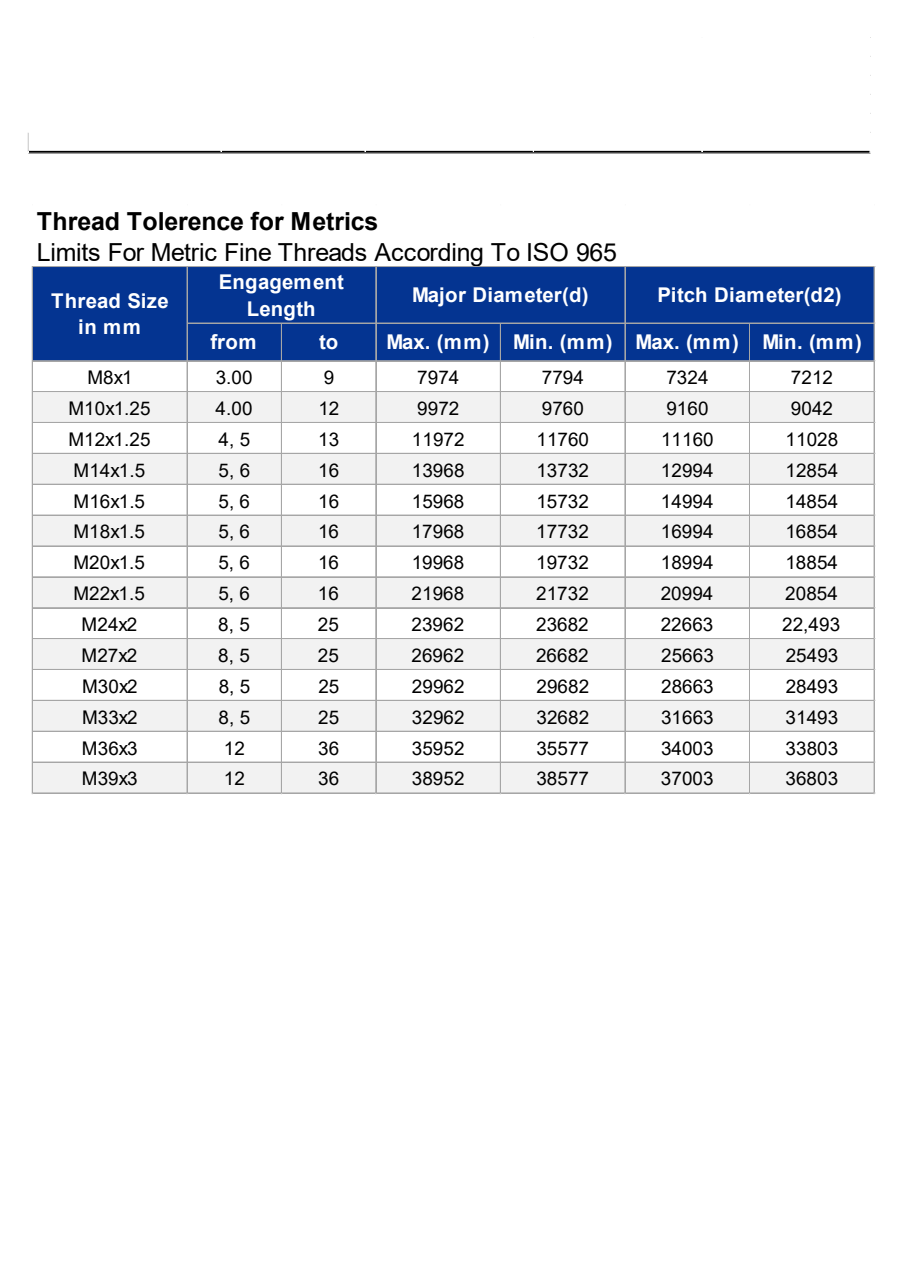
<style>
.page{position:relative;width:899px;height:1269px;background:#fff}
.page>*{position:absolute;margin:0;border:0;box-sizing:border-box;transform-origin:0 0}
.t1{font:24.85px "Arial";letter-spacing:-.01em;color:#000}
.t2{font:700 24.85px "Arial";letter-spacing:-.005em;color:#000}
.t3{font:700 20.35px/26.4px "Arial";letter-spacing:.02em;color:#fff;text-align:center}
.t4{font:700 20.35px "Arial";color:#fff}
.t5{font:18.8px "Arial";letter-spacing:.005em;color:#000}
</style>
<div class="page">
<hr style="left:29px;top:151px;width:841px;height:1px;background:#000">
<hr style="left:29px;top:153px;width:841px;height:1px;background:#000">
<svg style="left:28px;top:133px;width:1px;height:18px"></svg>
<div style="left:33px;top:267px;width:842px;height:94px;background:#043491"></div>
<div style="left:33px;top:392px;width:842px;height:31px;background:#f2f2f2"></div>
<div style="left:33px;top:453px;width:842px;height:32px;background:#f2f2f2"></div>
<div style="left:33px;top:515px;width:842px;height:32px;background:#f2f2f2"></div>
<div style="left:33px;top:577px;width:842px;height:31px;background:#f2f2f2"></div>
<div style="left:33px;top:638px;width:842px;height:32px;background:#f2f2f2"></div>
<div style="left:33px;top:700px;width:842px;height:32px;background:#f2f2f2"></div>
<div style="left:33px;top:762px;width:842px;height:32px;background:#f2f2f2"></div>
<hr style="left:33px;top:266px;width:842px;height:1px;background:#a6a6a6">
<hr style="left:33px;top:267px;width:842px;height:1px;background:#a6a6a6">
<hr style="left:188px;top:323px;width:687px;height:1px;background:#a6a6a6">
<hr style="left:33px;top:361px;width:842px;height:1px;background:#a6a6a6">
<hr style="left:33px;top:391px;width:842px;height:1px;background:#a6a6a6">
<hr style="left:33px;top:392px;width:842px;height:1px;background:#a6a6a6">
<hr style="left:33px;top:422px;width:842px;height:1px;background:#a6a6a6">
<hr style="left:33px;top:453px;width:842px;height:1px;background:#a6a6a6">
<hr style="left:33px;top:484px;width:842px;height:1px;background:#a6a6a6">
<hr style="left:33px;top:515px;width:842px;height:1px;background:#a6a6a6">
<hr style="left:33px;top:546px;width:842px;height:1px;background:#a6a6a6">
<hr style="left:33px;top:577px;width:842px;height:1px;background:#a6a6a6">
<hr style="left:33px;top:608px;width:842px;height:1px;background:#a6a6a6">
<hr style="left:33px;top:638px;width:842px;height:1px;background:#a6a6a6">
<hr style="left:33px;top:669px;width:842px;height:1px;background:#a6a6a6">
<hr style="left:33px;top:700px;width:842px;height:1px;background:#a6a6a6">
<hr style="left:33px;top:731px;width:842px;height:1px;background:#a6a6a6">
<hr style="left:33px;top:762px;width:842px;height:1px;background:#a6a6a6">
<hr style="left:32px;top:267px;width:1px;height:527px;background:#a6a6a6">
<hr style="left:187px;top:267px;width:1px;height:527px;background:#a6a6a6">
<hr style="left:281px;top:324px;width:1px;height:470px;background:#a6a6a6">
<hr style="left:376px;top:267px;width:1px;height:527px;background:#a6a6a6">
<hr style="left:500px;top:324px;width:1px;height:470px;background:#a6a6a6">
<hr style="left:625px;top:267px;width:1px;height:527px;background:#a6a6a6">
<hr style="left:749px;top:324px;width:1px;height:470px;background:#a6a6a6">
<hr style="left:33px;top:793px;width:842px;height:1px;background:#a6a6a6">
<hr style="left:874px;top:267px;width:1px;height:527px;background:#a6a6a6">
<h1 class="t2" style="left:37px;top:204px;width:343px">Thread Tolerence for Metrics</h1>
<h1 class="t1" style="left:37px;top:235px;width:582px">Limits For Metric Fine Threads According To ISO 965</h1>
<p class="t3" style="left:51px;top:288px;width:119px">Thread Size in mm</p>
<p class="t3" style="left:219px;top:269px;width:127px">Engagement<br>Length</p>
<p class="t4" style="left:412px;top:280px;width:178px">Major Diameter(d)</p>
<p class="t4" style="left:657px;top:280px;width:186px">Pitch Diameter(d2)</p>
<p class="t3" style="left:210px;top:329px;width:48px">from</p>
<p class="t3" style="left:319px;top:329px;width:21px">to</p>
<p class="t3" style="left:386px;top:329px;width:477px">Max. (mm) Min. (mm) Max. (mm) Min. (mm)</p>
<p class="t5" style="left:87px;top:364px;width:47px">M8x1</p>
<p class="t5" style="left:216px;top:364px;width:38px">3.00</p>
<p class="t5" style="left:324px;top:364px;width:12px">9</p>
<p class="t5" style="left:417px;top:364px;width:44px">7974</p>
<p class="t5" style="left:542px;top:364px;width:44px">7794</p>
<p class="t5" style="left:666px;top:364px;width:44px">7324</p>
<p class="t5" style="left:791px;top:364px;width:44px">7212</p>
<p class="t5" style="left:68px;top:395px;width:84px">M10x1.25</p>
<p class="t5" style="left:216px;top:395px;width:38px">4.00</p>
<p class="t5" style="left:318px;top:395px;width:23px">12</p>
<p class="t5" style="left:417px;top:395px;width:44px">9972</p>
<p class="t5" style="left:542px;top:395px;width:44px">9760</p>
<p class="t5" style="left:666px;top:395px;width:44px">9160</p>
<p class="t5" style="left:791px;top:395px;width:44px">9042</p>
<p class="t5" style="left:68px;top:426px;width:84px">M12x1.25</p>
<p class="t5" style="left:219px;top:426px;width:33px">4, 5</p>
<p class="t5" style="left:318px;top:426px;width:23px">13</p>
<p class="t5" style="left:412px;top:426px;width:54px">11972</p>
<p class="t5" style="left:536px;top:426px;width:54px">11760</p>
<p class="t5" style="left:661px;top:426px;width:54px">11160</p>
<p class="t5" style="left:786px;top:426px;width:54px">11028</p>
<p class="t5" style="left:74px;top:457px;width:73px">M14x1.5</p>
<p class="t5" style="left:219px;top:457px;width:33px">5, 6</p>
<p class="t5" style="left:318px;top:457px;width:23px">16</p>
<p class="t5" style="left:412px;top:457px;width:54px">13968</p>
<p class="t5" style="left:536px;top:457px;width:54px">13732</p>
<p class="t5" style="left:661px;top:457px;width:54px">12994</p>
<p class="t5" style="left:785px;top:457px;width:54px">12854</p>
<p class="t5" style="left:74px;top:488px;width:73px">M16x1.5</p>
<p class="t5" style="left:218px;top:488px;width:33px">5, 6</p>
<p class="t5" style="left:318px;top:488px;width:23px">16</p>
<p class="t5" style="left:412px;top:488px;width:54px">15968</p>
<p class="t5" style="left:536px;top:488px;width:54px">15732</p>
<p class="t5" style="left:661px;top:488px;width:54px">14994</p>
<p class="t5" style="left:785px;top:488px;width:54px">14854</p>
<p class="t5" style="left:73px;top:519px;width:73px">M18x1.5</p>
<p class="t5" style="left:218px;top:519px;width:33px">5, 6</p>
<p class="t5" style="left:318px;top:519px;width:23px">16</p>
<p class="t5" style="left:412px;top:519px;width:54px">17968</p>
<p class="t5" style="left:536px;top:519px;width:54px">17732</p>
<p class="t5" style="left:661px;top:519px;width:54px">16994</p>
<p class="t5" style="left:785px;top:519px;width:54px">16854</p>
<p class="t5" style="left:73px;top:550px;width:73px">M20x1.5</p>
<p class="t5" style="left:218px;top:550px;width:33px">5, 6</p>
<p class="t5" style="left:318px;top:550px;width:23px">16</p>
<p class="t5" style="left:412px;top:550px;width:54px">19968</p>
<p class="t5" style="left:536px;top:550px;width:54px">19732</p>
<p class="t5" style="left:661px;top:550px;width:54px">18994</p>
<p class="t5" style="left:785px;top:550px;width:54px">18854</p>
<p class="t5" style="left:73px;top:581px;width:73px">M22x1.5</p>
<p class="t5" style="left:218px;top:581px;width:33px">5, 6</p>
<p class="t5" style="left:318px;top:581px;width:23px">16</p>
<p class="t5" style="left:412px;top:581px;width:54px">21968</p>
<p class="t5" style="left:536px;top:581px;width:54px">21732</p>
<p class="t5" style="left:661px;top:581px;width:54px">20994</p>
<p class="t5" style="left:785px;top:581px;width:54px">20854</p>
<p class="t5" style="left:82px;top:611px;width:57px">M24x2</p>
<p class="t5" style="left:218px;top:611px;width:33px">8, 5</p>
<p class="t5" style="left:318px;top:611px;width:23px">25</p>
<p class="t5" style="left:412px;top:611px;width:54px">23962</p>
<p class="t5" style="left:536px;top:611px;width:54px">23682</p>
<p class="t5" style="left:661px;top:611px;width:54px">22663</p>
<p class="t5" style="left:782px;top:611px;width:59px">22,493</p>
<p class="t5" style="left:82px;top:642px;width:57px">M27x2</p>
<p class="t5" style="left:218px;top:642px;width:33px">8, 5</p>
<p class="t5" style="left:318px;top:642px;width:23px">25</p>
<p class="t5" style="left:411px;top:642px;width:54px">26962</p>
<p class="t5" style="left:536px;top:642px;width:54px">26682</p>
<p class="t5" style="left:661px;top:642px;width:54px">25663</p>
<p class="t5" style="left:786px;top:642px;width:54px">25493</p>
<p class="t5" style="left:82px;top:673px;width:57px">M30x2</p>
<p class="t5" style="left:219px;top:673px;width:33px">8, 5</p>
<p class="t5" style="left:318px;top:673px;width:23px">25</p>
<p class="t5" style="left:412px;top:673px;width:54px">29962</p>
<p class="t5" style="left:537px;top:673px;width:54px">29682</p>
<p class="t5" style="left:661px;top:673px;width:54px">28663</p>
<p class="t5" style="left:786px;top:673px;width:54px">28493</p>
<p class="t5" style="left:82px;top:704px;width:57px">M33x2</p>
<p class="t5" style="left:219px;top:704px;width:33px">8, 5</p>
<p class="t5" style="left:318px;top:704px;width:23px">25</p>
<p class="t5" style="left:412px;top:704px;width:54px">32962</p>
<p class="t5" style="left:536px;top:704px;width:54px">32682</p>
<p class="t5" style="left:661px;top:704px;width:54px">31663</p>
<p class="t5" style="left:786px;top:704px;width:54px">31493</p>
<p class="t5" style="left:82px;top:735px;width:57px">M36x3</p>
<p class="t5" style="left:224px;top:735px;width:23px">12</p>
<p class="t5" style="left:318px;top:735px;width:23px">36</p>
<p class="t5" style="left:412px;top:735px;width:54px">35952</p>
<p class="t5" style="left:536px;top:735px;width:54px">35577</p>
<p class="t5" style="left:661px;top:735px;width:54px">34003</p>
<p class="t5" style="left:785px;top:735px;width:54px">33803</p>
<p class="t5" style="left:82px;top:766px;width:57px">M39x3</p>
<p class="t5" style="left:224px;top:766px;width:23px">12</p>
<p class="t5" style="left:318px;top:766px;width:23px">36</p>
<p class="t5" style="left:412px;top:766px;width:54px">38952</p>
<p class="t5" style="left:536px;top:766px;width:54px">38577</p>
<p class="t5" style="left:661px;top:766px;width:54px">37003</p>
<p class="t5" style="left:785px;top:766px;width:54px">36803</p>
</div>
